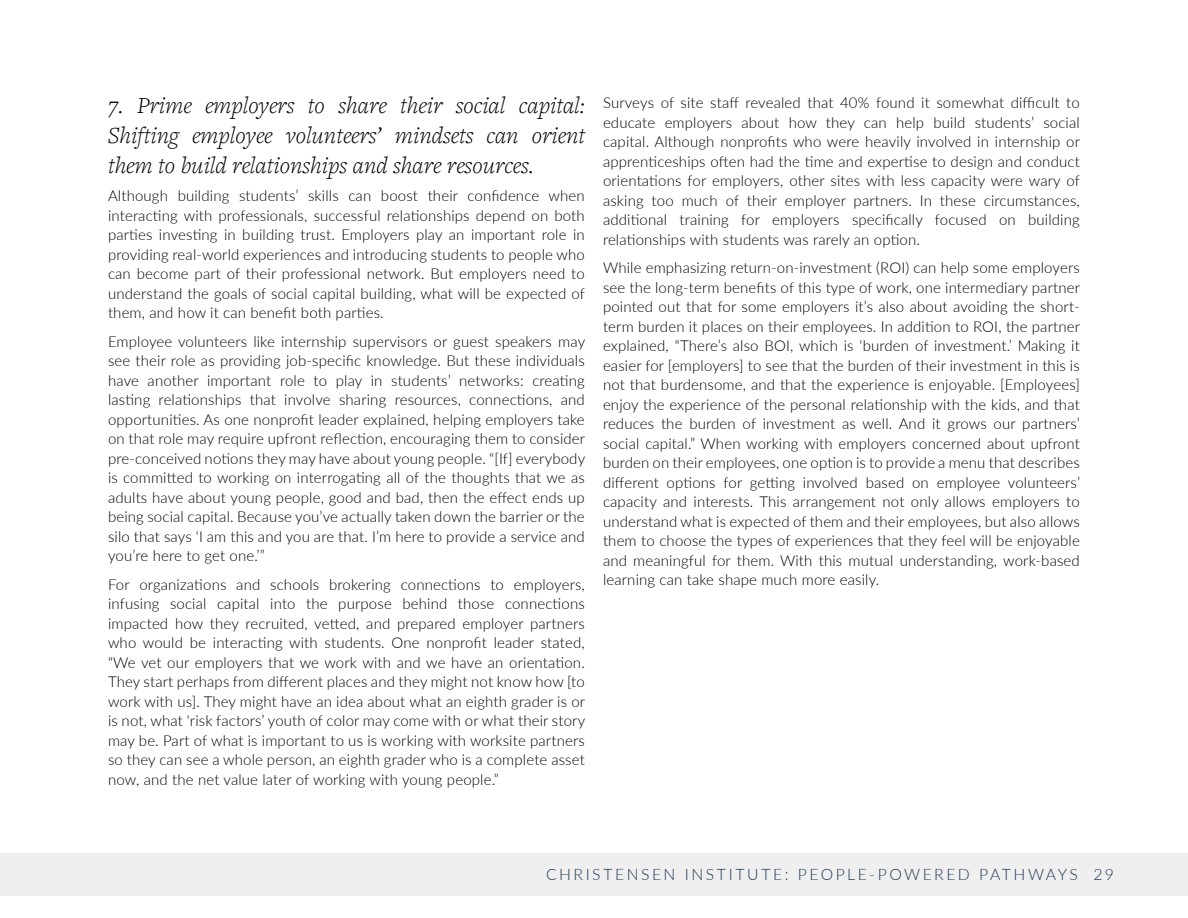
<style>
.page{position:relative;width:1188px;height:918px;background:#fff}
.page>*{position:absolute;margin:0;border:0;box-sizing:border-box;transform-origin:0 0}
.t1{font:italic 300 24px/30px "Freight Text Pro";color:#000;text-align:justify}
.t2{font:300 15.75px "Lato";letter-spacing:.16em;color:#203a56}
.t3{font:300 15px/19.5px "Lato";letter-spacing:.01em;color:#000;text-align:justify}
</style>
<div class="page">
<div style="left:0;top:853px;width:1188px;height:43px;background:#efeff0"></div>
<h1 class="t1" style="left:108px;top:89px;width:479px">7. Prime employers to share their social capital:<br>Shifting employee volunteers’ mindsets can orient them to build relationships and share resources.</h1>
<p class="t3" style="left:108px;top:186px;width:479px">Although building students’ skills can boost their confidence when interacting with professionals, successful relationships depend on both parties investing in building trust. Employers play an important role in providing real-world experiences and introducing students to people who can become part of their professional network. But employers need to understand the goals of social capital building, what will be expected of them, and how it can benefit both parties.</p>
<p class="t3" style="left:108px;top:331px;width:479px">Employee volunteers like internship supervisors or guest speakers may see their role as providing job-specific knowledge. But these individuals have another important role to play in students’ networks: creating lasting relationships that involve sharing resources, connections, and opportunities. As one nonprofit leader explained, helping employers take on that role may require upfront reflection, encouraging them to consider pre-conceived notions they may have about young people. “[If] everybody is committed to working on interrogating all of the thoughts that we as adults have about young people, good and bad, then the effect ends up being social capital. Because you’ve actually taken down the barrier or the silo that says ‘I am this and you are that. I’m here to provide a service and you’re here to get one.’”</p>
<p class="t3" style="left:108px;top:574px;width:479px">For organizations and schools brokering connections to employers, infusing social capital into the purpose behind those connections impacted how they recruited, vetted, and prepared employer partners who would be interacting with students. One nonprofit leader stated, “We vet our employers that we work with and we have an orientation.<br>They start perhaps from different places and they might not know how [to work with us]. They might have an idea about what an eighth grader is or is not, what ‘risk factors’ youth of color may come with or what their story may be. Part of what is important to us is working with worksite partners so they can see a whole person, an eighth grader who is a complete asset now, and the net value later of working with young people.”</p>
<p class="t3" style="left:603px;top:93px;width:479px">Surveys of site staff revealed that 40% found it somewhat difficult to educate employers about how they can help build students’ social capital. Although nonprofits who were heavily involved in internship or apprenticeships often had the time and expertise to design and conduct orientations for employers, other sites with less capacity were wary of asking too much of their employer partners. In these circumstances, additional training for employers specifically focused on building relationships with students was rarely an option.</p>
<p class="t3" style="left:603px;top:258px;width:479px">While emphasizing return-on-investment (ROI) can help some employers see the long-term benefits of this type of work, one intermediary partner pointed out that for some employers it’s also about avoiding the short&shy;term burden it places on their employees. In addition to ROI, the partner explained, “There’s also BOI, which is ‘burden of investment.’ Making it easier for [employers] to see that the burden of their investment in this is not that burdensome, and that the experience is enjoyable. [Employees] enjoy the experience of the personal relationship with the kids, and that reduces the burden of investment as well. And it grows our partners’ social capital.” When working with employers concerned about upfront burden on their employees, one option is to provide a menu that describes different options for getting involved based on employee volunteers’ capacity and interests. This arrangement not only allows employers to understand what is expected of them and their employees, but also allows them to choose the types of experiences that they feel will be enjoyable and meaningful for them. With this mutual understanding, work-based learning can take shape much more easily.</p>
<p class="t2" style="left:546px;top:864px;width:570px">CHRISTENSEN INSTITUTE: PEOPLE-POWERED PATHWAYS 29</p>
</div>
